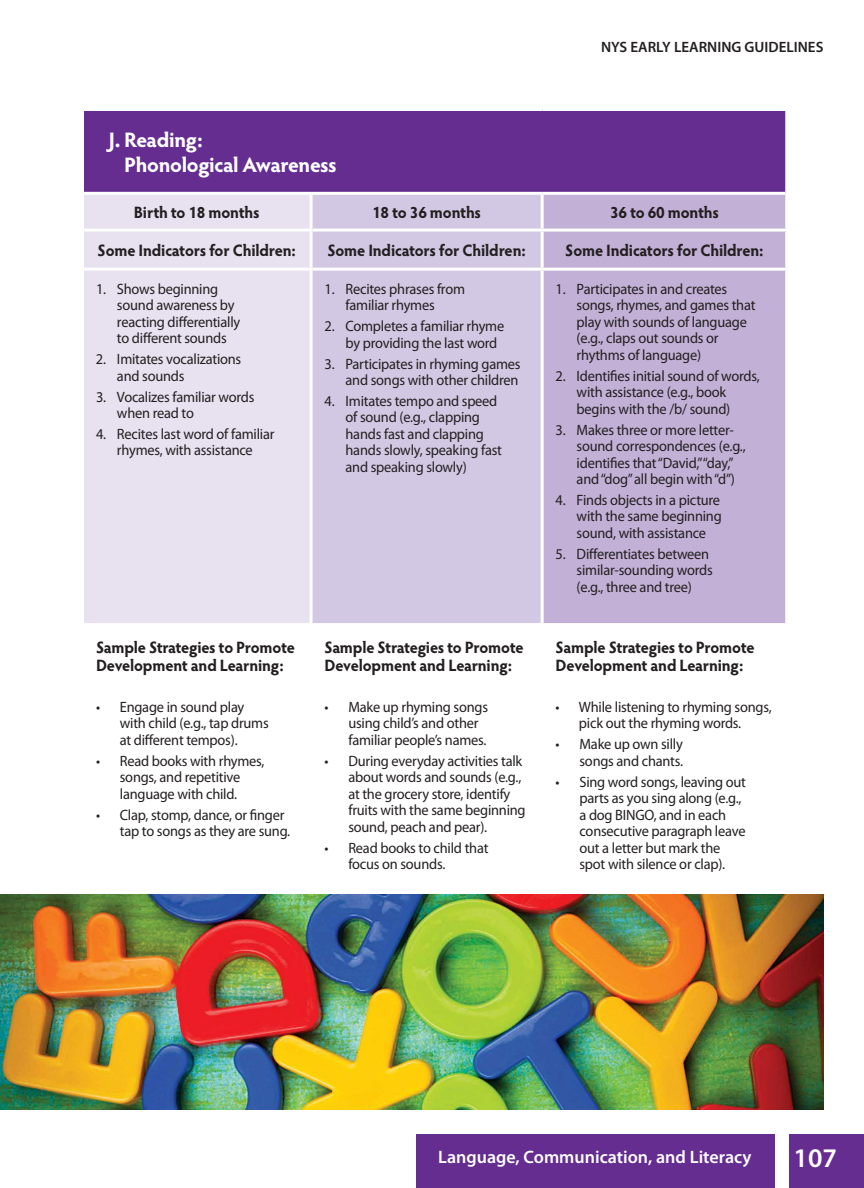
<style>
.page{position:relative;width:864px;height:1188px;background:#fff}
.page>*{position:absolute;margin:0;border:0;box-sizing:border-box;transform-origin:0 0}
.t1{font:600 27px "Myriad Pro";color:#fff}
.t2{font:700 21px/25.2px "Hypatia Sans Pro";letter-spacing:-.015em;color:#fff}
.t3{font:600 18px "Myriad Pro";color:#fff}
.t4{font:700 16.5px/18px "Hypatia Sans Pro";letter-spacing:-.01em;color:#231f20;scale:.96 1}
.t5{font:15px/16.5px "Myriad Pro";letter-spacing:-.015em;color:#231f20;scale:.96 1}
.t6{font:600 15px "Myriad Pro";color:#231f20}
</style>
<div class="page">
<div style="left:416px;top:1134px;width:448px;height:54px;background:#662d91"></div>
<div style="left:775px;top:1131px;width:13px;height:57px;background:#fff"></div>
<div style="left:82px;top:110px;width:705px;height:83px;background:#662d91"></div>
<div style="left:84px;top:195px;width:226px;height:428px;background:#e7e1f0"></div>
<div style="left:313px;top:195px;width:228px;height:428px;background:#d3c8e3"></div>
<div style="left:544px;top:195px;width:241px;height:428px;background:#c2b0d6"></div>
<hr style="left:81px;top:111px;width:3px;height:82px;background:#fff">
<hr style="left:785px;top:111px;width:3px;height:82px;background:#fff">
<hr style="left:81px;top:108px;width:230px;height:3px;background:#fff">
<hr style="left:311px;top:108px;width:231px;height:3px;background:#fff">
<hr style="left:542px;top:108px;width:246px;height:3px;background:#fff">
<hr style="left:84px;top:192px;width:227px;height:3px;background:#fff">
<hr style="left:311px;top:192px;width:231px;height:3px;background:#fff">
<hr style="left:542px;top:192px;width:243px;height:3px;background:#fff">
<hr style="left:84px;top:229px;width:229px;height:3px;background:#fff">
<hr style="left:313px;top:229px;width:229px;height:3px;background:#fff">
<hr style="left:542px;top:229px;width:246px;height:3px;background:#fff">
<hr style="left:84px;top:268px;width:229px;height:3px;background:#fff">
<hr style="left:313px;top:268px;width:229px;height:3px;background:#fff">
<hr style="left:542px;top:268px;width:246px;height:3px;background:#fff">
<img style="left:0;top:894px;width:824px;height:216px">
<p class="t6" style="left:601px;top:37px;width:224px">NYS EARLY LEARNING GUIDELINES</p>
<h2 class="t2" style="left:124px;top:126px;width:214px;text-indent:-15px">J. Reading:<br>Phonological Awareness</h2>
<p class="t4" style="left:134px;top:202px;width:132px">Birth to 18 months</p>
<p class="t4" style="left:372px;top:202px;width:115px">18 to 36 months</p>
<p class="t4" style="left:610px;top:202px;width:115px">36 to 60 months</p>
<p class="t4" style="left:98px;top:240px;width:208px">Some Indicators for Children:</p>
<p class="t4" style="left:327px;top:240px;width:208px">Some Indicators for Children:</p>
<p class="t4" style="left:565px;top:240px;width:208px">Some Indicators for Children:</p>
<p class="t5" style="left:117px;top:280px;width:130px;text-indent:-21px">1. Shows beginning sound awareness by reacting differentially to different sounds</p>
<p class="t5" style="left:117px;top:351px;width:131px;text-indent:-21px">2. Imitates vocalizations and sounds</p>
<p class="t5" style="left:117px;top:388px;width:145px;text-indent:-21px">3. Vocalizes familiar words when read to</p>
<p class="t5" style="left:96px;top:425px;width:187px;text-align:center">4. Recites last word of familiar rhymes, with assistance</p>
<p class="t5" style="left:346px;top:280px;width:126px;text-indent:-21px">1. Recites phrases from familiar rhymes</p>
<p class="t5" style="left:346px;top:318px;width:167px;text-indent:-21px">2. Completes a familiar rhyme by providing the last word</p>
<p class="t5" style="left:325px;top:355px;width:206px;text-align:right">3. Participates in rhyming games and songs with other children</p>
<p class="t5" style="left:346px;top:392px;width:164px;text-indent:-21px">4. Imitates tempo and speed of sound (e.g., clapping hands fast and clapping hands slowly, speaking fast and speaking slowly)</p>
<p class="t5" style="left:577px;top:280px;width:188px;text-indent:-21px">1. Participates in and creates songs, rhymes, and games that play with sounds of language (e.g., claps out sounds or rhythms of language)</p>
<p class="t5" style="left:577px;top:367px;width:192px;text-indent:-21px">2. Identifies initial sound of words, with assistance (e.g., book begins with the /b/ sound)</p>
<p class="t5" style="left:577px;top:421px;width:178px;text-indent:-21px">3. Makes three or more letter&shy;sound correspondences (e.g., identifies that “David,” “day,” and “dog” all begin with “d”)</p>
<p class="t5" style="left:577px;top:491px;width:153px;text-align:justify;text-indent:-21px">4. Finds objects in a picture with the same beginning sound, with assistance</p>
<p class="t5" style="left:577px;top:545px;width:143px;text-indent:-21px">5. Differentiates between similar-sounding words (e.g., three and tree)</p>
<p class="t4" style="left:96px;top:637px;width:209px">Sample Strategies to Promote<br>Development and Learning:</p>
<p class="t4" style="left:325px;top:637px;width:209px">Sample Strategies to Promote<br>Development and Learning:</p>
<p class="t4" style="left:556px;top:637px;width:209px">Sample Strategies to Promote<br>Development and Learning:</p>
<p class="t5" style="left:120px;top:698px;width:157px;text-indent:-24px">• Engage in sound play with child (e.g., tap drums at different tempos).</p>
<p class="t5" style="left:96px;top:752px;width:177px;text-align:center">• Read books with rhymes, songs, and repetitive language with child.</p>
<p class="t5" style="left:120px;top:806px;width:179px;text-indent:-24px">• Clap, stomp, dance, or finger tap to songs as they are sung.</p>
<p class="t5" style="left:348px;top:698px;width:147px;text-indent:-24px">• Make up rhyming songs using child’s and other familiar people’s names.</p>
<p class="t5" style="left:348px;top:752px;width:186px;text-indent:-24px">• During everyday activities talk about words and sounds (e.g., at the grocery store, identify fruits with the same beginning sound, peach and pear).</p>
<p class="t5" style="left:348px;top:839px;width:147px;text-indent:-24px">• Read books to child that focus on sounds.</p>
<p class="t5" style="left:556px;top:698px;width:226px;text-align:center">• While listening to rhyming songs, pick out the rhyming words.</p>
<p class="t5" style="left:556px;top:736px;width:134px;text-align:right">• Make up own silly songs and chants.</p>
<p class="t5" style="left:579px;top:773px;width:175px;text-indent:-24px">• Sing word songs, leaving out parts as you sing along (e.g., a dog BINGO, and in each consecutive paragraph leave out a letter but mark the spot with silence or clap).</p>
<p class="t3" style="left:438px;top:1146px;width:315px">Language, Communication, and Literacy</p>
<h1 class="t1" style="left:794px;top:1141px;width:45px">107</h1>
</div>
